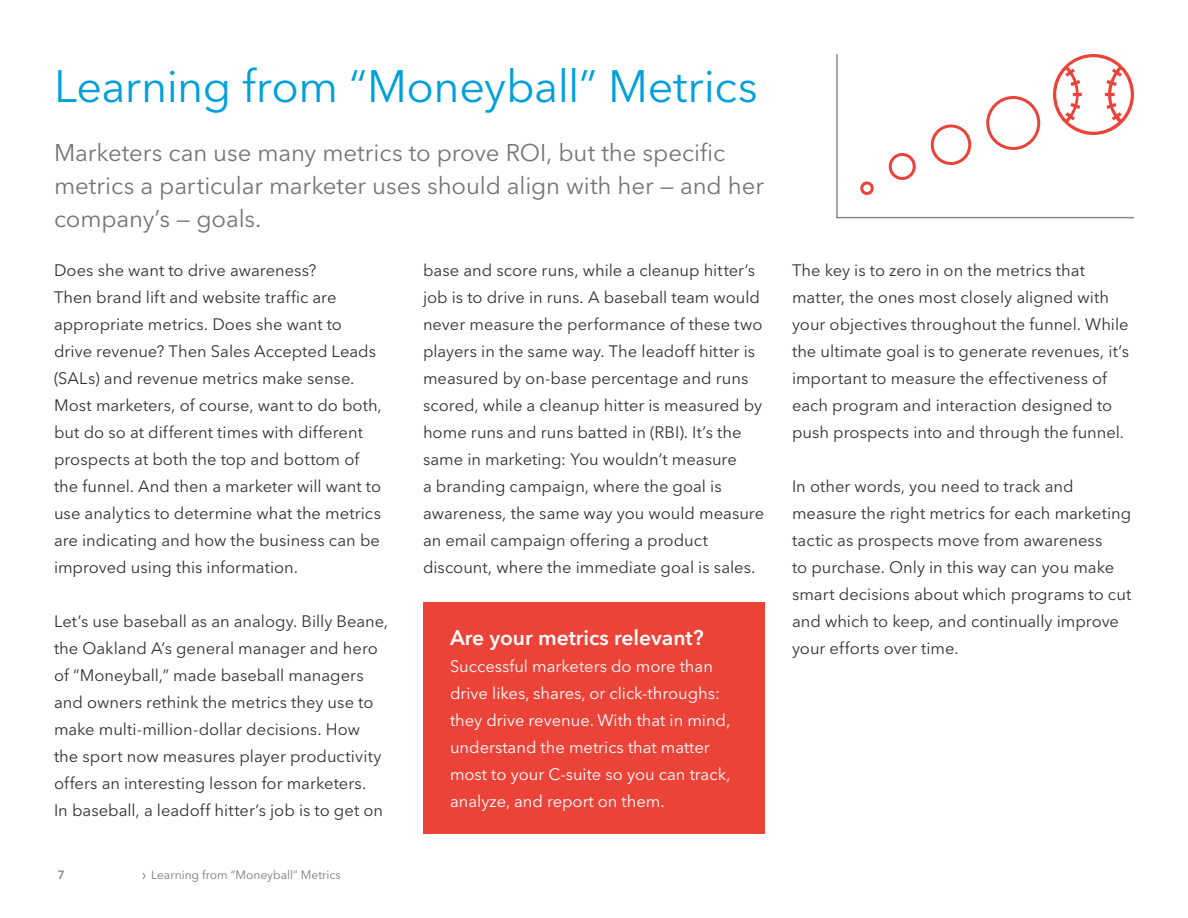
<style>
.page{position:relative;width:1188px;height:918px;background:#fff}
.page>*{position:absolute;margin:0;border:0;box-sizing:border-box;transform-origin:0 0}
.t1{font:45px "Avenir Next LT Pro";letter-spacing:-.01em;color:#00a0dc}
.t2{font:24px/33px "Avenir Next LT Pro";letter-spacing:-.005em;color:#737577}
.t3{font:600 21px "Avenir Next LT Pro";color:#fff}
.t4{font:16.5px/27px "Avenir Next LT Pro";color:#303336}
.t5{font:16.5px/27px "Avenir Next LT Pro";color:#fff}
.t6{font:12px "Avenir Next LT Pro";color:#7b7c7f}
.t7{font:600 12px "Avenir Next LT Pro";color:#86898c}
.s1{font-size:16.5px;color:#86898c}
</style>
<div class="page">
<div style="left:423px;top:602px;width:342px;height:232px;background:#ec4339"></div>
<svg style="left:1053px;top:54px;width:81px;height:81px"></svg>
<hr style="left:836px;top:55px;width:2px;height:163px;background:#86898c">
<hr style="left:837px;top:217px;width:296px;height:1px;background:#86898c">
<div style="left:986px;top:96px;width:54px;height:54px;border:3px solid #ec4339;border-radius:50%"></div>
<div style="left:931px;top:124px;width:40px;height:41px;border:3px solid #ec4339;border-radius:50%"></div>
<div style="left:889px;top:153px;width:27px;height:27px;border:3px solid #ec4339;border-radius:50%"></div>
<div style="left:860px;top:182px;width:14px;height:13px;border:3px solid #ec4339;border-radius:50%"></div>
<h1 class="t1" style="left:54px;top:59px;width:705px">Learning from “Moneyball” Metrics</h1>
<h2 class="t2" style="left:54px;top:136px;width:711px">Marketers can use many metrics to prove ROI, but the specific metrics a particular marketer uses should align with her — and her company’s — goals.</h2>
<p class="t4" style="left:54px;top:257px;width:329px">Does she want to drive awareness?<br>Then brand lift and website traffic are appropriate metrics. Does she want to drive revenue? Then Sales Accepted Leads (SALs) and revenue metrics make sense.<br>Most marketers, of course, want to do both, but do so at different times with different prospects at both the top and bottom of the funnel. And then a marketer will want to use analytics to determine what the metrics are indicating and how the business can be improved using this information.</p>
<p class="t4" style="left:54px;top:608px;width:336px">Let’s use baseball as an analogy. Billy Beane, the Oakland A’s general manager and hero of “Moneyball,” made baseball managers and owners rethink the metrics they use to make multi-million-dollar decisions. How the sport now measures player productivity offers an interesting lesson for marketers.<br>In baseball, a leadoff hitter’s job is to get on</p>
<p class="t7" style="left:57px;top:868px;width:9px">7</p>
<p class="t6" style="left:142px;top:868px;width:201px"><span class="s1">›</span> Learning from “Moneyball” Metrics</p>
<p class="t4" style="left:423px;top:257px;width:343px">base and score runs, while a cleanup hitter’s job is to drive in runs. A baseball team would never measure the performance of these two players in the same way. The leadoff hitter is measured by on-base percentage and runs scored, while a cleanup hitter is measured by home runs and runs batted in (RBI). It’s the same in marketing: You wouldn’t measure<br>a branding campaign, where the goal is awareness, the same way you would measure an email campaign offering a product discount, where the immediate goal is sales.</p>
<p class="t4" style="left:792px;top:257px;width:339px">The key is to zero in on the metrics that matter, the ones most closely aligned with your objectives throughout the funnel. While the ultimate goal is to generate revenues, it’s important to measure the effectiveness of each program and interaction designed to push prospects into and through the funnel.</p>
<p class="t4" style="left:792px;top:473px;width:341px">In other words, you need to track and measure the right metrics for each marketing tactic as prospects move from awareness<br>to purchase. Only in this way can you make smart decisions about which programs to cut and which to keep, and continually improve your efforts over time.</p>
<p class="t3" style="left:450px;top:625px;width:255px">Are your metrics relevant?</p>
<p class="t5" style="left:450px;top:653px;width:282px">Successful marketers do more than drive likes, shares, or click-throughs: they drive revenue. With that in mind, understand the metrics that matter most to your C-suite so you can track, analyze, and report on them.</p>
</div>
